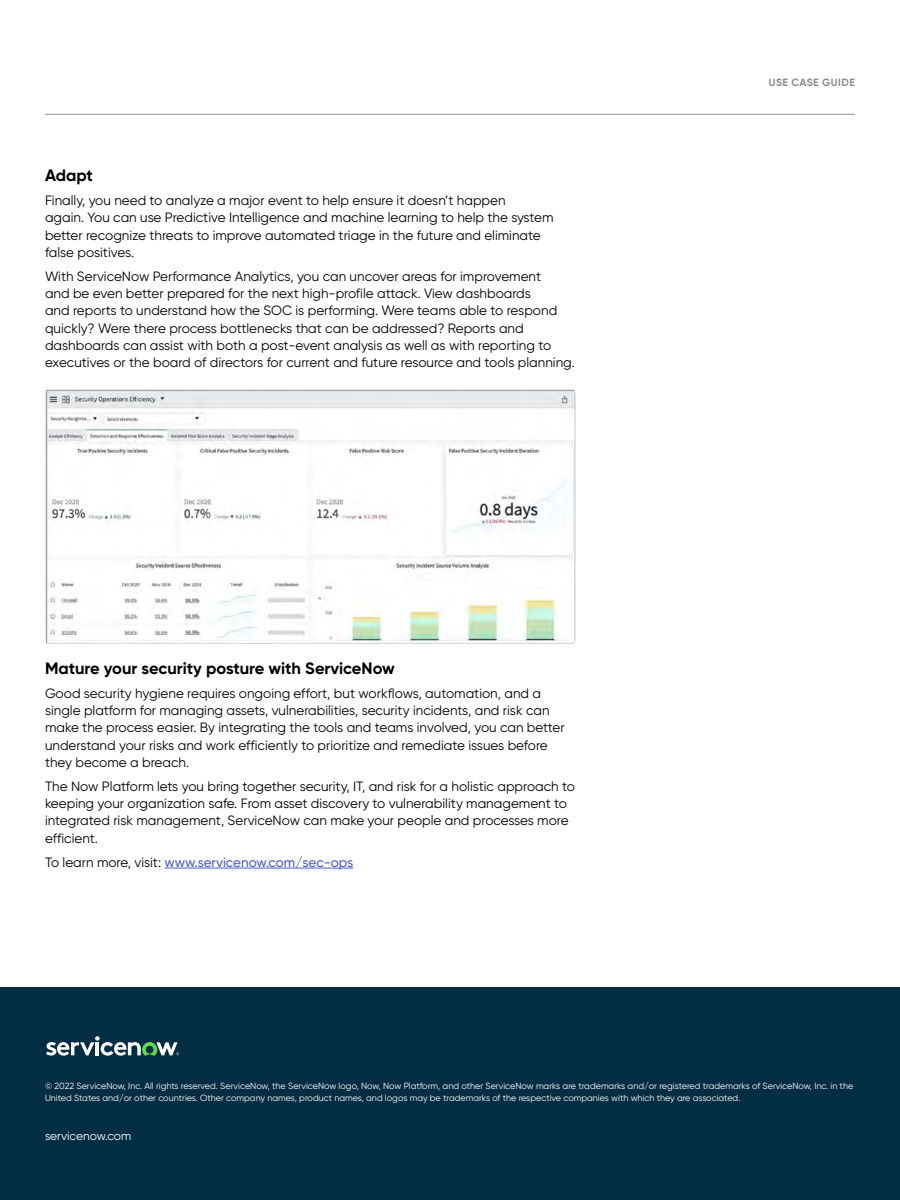
<style>
.page{position:relative;width:900px;height:1200px;background:#fff}
.page>*{position:absolute;margin:0;border:0;box-sizing:border-box;transform-origin:0 0}
.t1{font:700 16.5px "Gilroy";color:#000}
.t2{font:13.5px/17.2px "Gilroy";color:#000}
.t3{font:500 13.5px "Gilroy";color:#4f5cd6}
.t4{font:12px "Gilroy";color:#fff}
.t5{font:700 10.5px "Gilroy";letter-spacing:.035em;color:#8a8e91}
.t6{font:9px/12px "Gilroy";color:#fff}
.s1{font-weight:400;color:#000}
</style>
<div class="page">
<div style="left:0;top:987px;width:900px;height:213px;background:#032d42"></div>
<svg style="left:46px;top:1036px;width:133px;height:20px"></svg>
<hr style="left:45px;top:114px;width:810px;height:1px;background:#a5a8aa">
<hr style="left:165px;top:868px;width:188px;height:1px;background:#4f5cd6">
<img style="left:45px;top:390px;width:530px;height:253px">
<p class="t1" style="left:45px;top:165px;width:49px">Adapt</p>
<p class="t2" style="left:45px;top:192px;width:510px">Finally, you need to analyze a major event to help ensure it doesn’t happen<br>again. You can use Predictive Intelligence and machine learning to help the system better recognize threats to improve automated triage in the future and eliminate false positives.</p>
<p class="t2" style="left:45px;top:267px;width:531px">With ServiceNow Performance Analytics, you can uncover areas for improvement<br>and be even better prepared for the next high-profile attack. View dashboards<br>and reports to understand how the SOC is performing. Were teams able to respond quickly? Were there process bottlenecks that can be addressed? Reports and dashboards can assist with both a post-event analysis as well as with reporting to executives or the board of directors for current and future resource and tools planning.</p>
<p class="t1" style="left:45px;top:658px;width:351px">Mature your security posture with ServiceNow</p>
<p class="t2" style="left:45px;top:684px;width:521px">Good security hygiene requires ongoing effort, but workflows, automation, and a single platform for managing assets, vulnerabilities, security incidents, and risk can make the process easier. By integrating the tools and teams involved, you can better understand your risks and work efficiently to prioritize and remediate issues before they become a breach.</p>
<p class="t2" style="left:45px;top:777px;width:531px">The Now Platform lets you bring together security, IT, and risk for a holistic approach to keeping your organization safe. From asset discovery to vulnerability management to integrated risk management, ServiceNow can make your people and processes more efficient.</p>
<p class="t3" style="left:45px;top:854px;width:310px"><span class="s1">To learn more, visit:</span> www.servicenow.com/sec-ops</p>
<p class="t5" style="left:769px;top:76px;width:88px">USE CASE GUIDE</p>
<p class="t6" style="left:45px;top:1080px;width:810px">© 2022 ServiceNow, Inc. All rights reserved. ServiceNow, the ServiceNow logo, Now, Now Platform, and other ServiceNow marks are trademarks and/or registered trademarks of ServiceNow, Inc. in the<br>United States and/or other countries. Other company names, product names, and logos may be trademarks of the respective companies with which they are associated.</p>
<p class="t4" style="left:45px;top:1128px;width:88px">servicenow.com</p>
</div>
